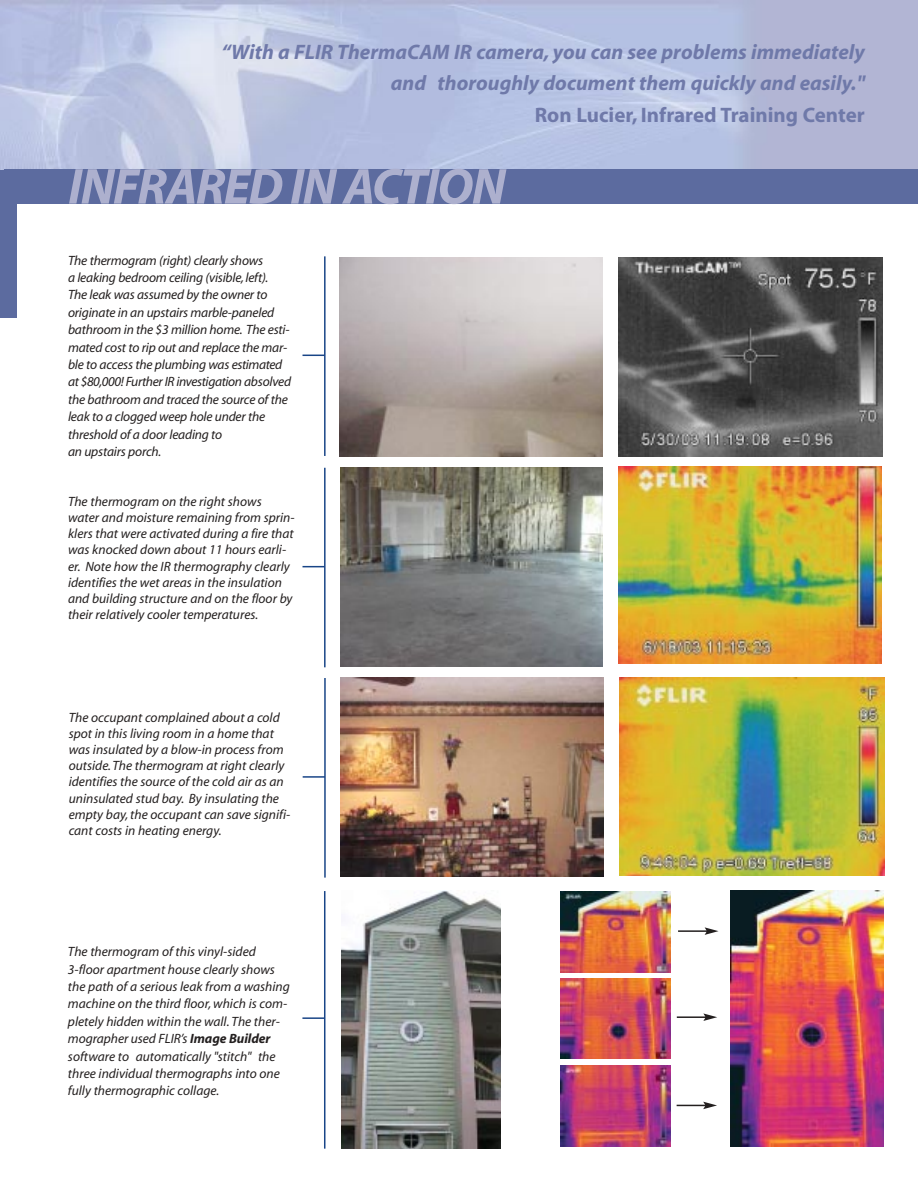
<style>
.page{position:relative;width:918px;height:1188px;background:#fff}
.page>*{position:absolute;margin:0;border:0;box-sizing:border-box;transform-origin:0 0}
.t1{font:italic 700 51px "Myriad";letter-spacing:-.035em;color:#adb0ce}
.t2{font:italic 700 21px/31.5px "Myriad";color:#6f79a9;text-align:right}
.t3{font:700 21px "Myriad";color:#6f79a9}
.t4{font:italic 13.5px/17.4px "Myriad";color:#231f1f}
.s1{font-weight:700}
</style>
<div class="page">
<div style="left:0;top:167px;width:16px;height:151px;background:#5c6b9f"></div>
<img style="left:0;top:0;width:918px;height:169px">
<img style="left:618px;top:258px;width:265px;height:198px">
<img style="left:339px;top:258px;width:263px;height:199px">
<img style="left:620px;top:677px;width:264px;height:199px">
<img style="left:341px;top:677px;width:263px;height:199px">
<img style="left:618px;top:466px;width:264px;height:198px">
<img style="left:340px;top:467px;width:262px;height:199px">
<hr style="left:324px;top:256px;width:2px;height:200px;background:#194587">
<svg style="left:303px;top:355px;width:21px;height:1px"></svg>
<hr style="left:324px;top:891px;width:1px;height:258px;background:#194587">
<hr style="left:302px;top:1017px;width:23px;height:2px;background:#194587">
<hr style="left:324px;top:678px;width:2px;height:200px;background:#194587">
<hr style="left:303px;top:776px;width:22px;height:2px;background:#194587">
<hr style="left:324px;top:468px;width:2px;height:199px;background:#194587">
<svg style="left:303px;top:566px;width:21px;height:1px"></svg>
<div style="left:4px;top:169px;width:914px;height:34px;background:#5c6b9f"></div>
<img style="left:342px;top:891px;width:158px;height:258px">
<img style="left:730px;top:891px;width:154px;height:256px">
<img style="left:560px;top:891px;width:110px;height:81px">
<img style="left:561px;top:978px;width:109px;height:81px">
<img style="left:561px;top:1066px;width:109px;height:81px">
<hr style="left:678px;top:930px;width:29px;height:2px;background:#231f1f">
<svg style="left:705px;top:927px;width:14px;height:8px"></svg>
<hr style="left:677px;top:1016px;width:29px;height:2px;background:#231f1f">
<svg style="left:703px;top:1013px;width:14px;height:8px"></svg>
<svg style="left:677px;top:1102px;width:40px;height:7px"></svg>
<h2 class="t2" style="left:221px;top:38px;width:645px">“With a FLIR ThermaCAM IR camera, you can see problems immediately and thoroughly document them quickly and easily."</h2>
<h2 class="t3" style="left:535px;top:107px;width:331px">Ron Lucier, Infrared Training Center</h2>
<h1 class="t1" style="left:68px;top:167px;width:439px">INFRARED IN ACTION</h1>
<p class="t4" style="left:68px;top:252px;width:225px">The thermogram (right) clearly shows<br>a leaking bedroom ceiling (visible, left).<br>The leak was assumed by the owner to originate in an upstairs marble-paneled bathroom in the $3 million home. The esti&shy;mated cost to rip out and replace the mar&shy;ble to access the plumbing was estimated at $80,000! Further IR investigation absolved the bathroom and traced the source of the leak to a clogged weep hole under the threshold of a door leading to<br>an upstairs porch.</p>
<p class="t4" style="left:68px;top:494px;width:228px;line-height:16.2px">The thermogram on the right shows water and moisture remaining from sprin&shy;klers that were activated during a fire that was knocked down about 11 hours earli&shy;er. Note how the IR thermography clearly identifies the wet areas in the insulation and building structure and on the floor by their relatively cooler temperatures.</p>
<p class="t4" style="left:69px;top:710px;width:223px;line-height:16.2px">The occupant complained about a cold spot in this living room in a home that was insulated by a blow-in process from outside.The thermogram at right clearly identifies the source of the cold air as an uninsulated stud bay. By insulating the empty bay, the occupant can save signifi&shy;cant costs in heating energy.</p>
<p class="t4" style="left:68px;top:944px;width:223px">The thermogram of this vinyl-sided 3-floor apartment house clearly shows the path of a serious leak from a washing machine on the third floor, which is com&shy;pletely hidden within the wall. The ther&shy;mographer used FLIR’s <span class="s1">Image Builder </span>software to automatically "stitch" the three individual thermographs into one fully thermographic collage.</p>
</div>
